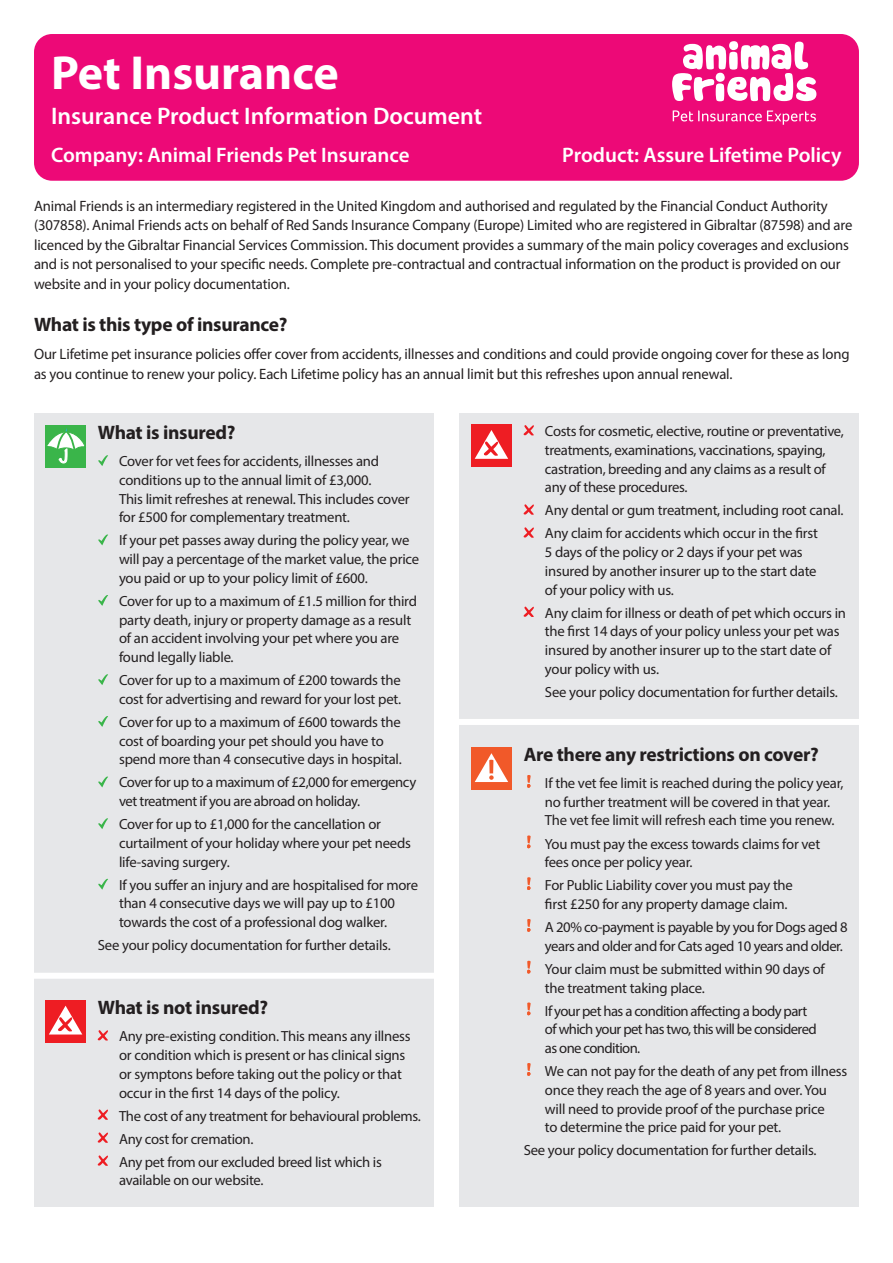
<style>
.page{position:relative;width:893px;height:1263px;background:#fff}
.page>*{position:absolute;margin:0;border:0;box-sizing:border-box;transform-origin:0 0}
.Form_title{font:700 48px "Myriad Pro";color:#fff}
.Form_sub_title{font:600 24px "Myriad Pro";color:#fff}
.Company_Product_head{font:600 21px "Myriad Pro";color:#fff}
.Cover_subhead{font:700 19.5px "Myriad Pro";letter-spacing:-.015em;color:#231f20}
.Form_intro{font:15px/19.5px "Myriad Pro";letter-spacing:-.01em;color:#231f20}
.Covered_bullets{font:14.7px/18.8px "Myriad Pro";letter-spacing:-.015em;color:#231f20}
.Covered_bullets-2{font:14.7px/18.8px "Myriad Pro";letter-spacing:-.04em;color:#231f20}
</style>
<div class="page">
<div style="left:34px;top:34px;width:825px;height:147px;background:#ed0977;border-radius:18px"></div>
<svg style="left:672px;top:41px;width:144px;height:60px"></svg>
<svg style="left:673px;top:110px;width:143px;height:15px"></svg>
<div style="left:34px;top:413px;width:399px;height:794px;background:#e6e7e9"></div>
<div style="left:45px;top:425px;width:41px;height:42px;background:#3ab54a"></div>
<svg style="left:47px;top:428px;width:38px;height:35px"></svg>
<svg style="left:98px;top:455px;width:10px;height:11px"></svg>
<svg style="left:98px;top:534px;width:10px;height:11px"></svg>
<svg style="left:98px;top:595px;width:10px;height:11px"></svg>
<svg style="left:98px;top:674px;width:10px;height:11px"></svg>
<svg style="left:98px;top:716px;width:10px;height:11px"></svg>
<svg style="left:98px;top:776px;width:10px;height:11px"></svg>
<svg style="left:98px;top:818px;width:10px;height:11px"></svg>
<svg style="left:98px;top:879px;width:10px;height:11px"></svg>
<div style="left:45px;top:1000px;width:41px;height:42px;background:#ee1d23"></div>
<svg style="left:49px;top:1006px;width:33px;height:28px"></svg>
<svg style="left:98px;top:1030px;width:10px;height:11px"></svg>
<svg style="left:98px;top:1109px;width:10px;height:11px"></svg>
<svg style="left:98px;top:1132px;width:10px;height:11px"></svg>
<svg style="left:98px;top:1155px;width:10px;height:11px"></svg>
<div style="left:460px;top:413px;width:399px;height:794px;background:#e6e7e9"></div>
<svg style="left:524px;top:425px;width:10px;height:11px"></svg>
<svg style="left:524px;top:504px;width:10px;height:11px"></svg>
<svg style="left:524px;top:527px;width:10px;height:11px"></svg>
<svg style="left:524px;top:606px;width:10px;height:11px"></svg>
<div style="left:471px;top:747px;width:41px;height:43px;background:#f15929"></div>
<svg style="left:475px;top:753px;width:33px;height:29px"></svg>
<svg style="left:527px;top:775px;width:4px;height:13px"></svg>
<svg style="left:527px;top:835px;width:4px;height:13px"></svg>
<svg style="left:527px;top:877px;width:4px;height:13px"></svg>
<svg style="left:527px;top:919px;width:4px;height:13px"></svg>
<svg style="left:527px;top:961px;width:4px;height:12px"></svg>
<svg style="left:527px;top:1002px;width:4px;height:13px"></svg>
<svg style="left:527px;top:1063px;width:4px;height:13px"></svg>
<div style="left:446px;top:719px;width:447px;height:6px;background:#fff"></div>
<div style="left:471px;top:424px;width:41px;height:43px;background:#ee1d23"></div>
<svg style="left:475px;top:430px;width:33px;height:29px"></svg>
<div style="left:0;top:973px;width:446px;height:6px;background:#fff"></div>
<p class="Form_title" style="left:51px;top:41px;width:289px">Pet Insurance</p>
<p class="Form_sub_title" style="left:51px;top:100px;width:433px">Insurance Product Information Document</p>
<p class="Company_Product_head" style="left:51px;top:141px;width:360px">Company: Animal Friends Pet Insurance</p>
<p class="Company_Product_head" style="left:562px;top:141px;width:281px">Product: Assure Lifetime Policy</p>
<p class="Form_intro" style="left:34px;top:196px;width:820px">Animal Friends is an intermediary registered in the United Kingdom and authorised and regulated by the Financial Conduct Authority (307858). Animal Friends acts on behalf of Red Sands Insurance Company (Europe) Limited who are registered in Gibraltar (87598) and are licenced by the Gibraltar Financial Services Commission. This document provides a summary of the main policy coverages and exclusions and is not personalised to your specific needs. Complete pre-contractual and contractual information on the product is provided on our website and in your policy documentation.</p>
<p class="Cover_subhead" style="left:34px;top:312px;width:255px">What is this type of insurance?</p>
<p class="Form_intro" style="left:34px;top:344px;width:817px">Our Lifetime pet insurance policies offer cover from accidents, illnesses and conditions and could provide ongoing cover for these as long as you continue to renew your policy. Each Lifetime policy has an annual limit but this refreshes upon annual renewal.</p>
<p class="Cover_subhead" style="left:98px;top:420px;width:139px">What is insured?</p>
<p class="Covered_bullets" style="left:119px;top:452px;width:292px">Cover for vet fees for accidents, illnesses and conditions up to the annual limit of £3,000.<br>This limit refreshes at renewal. This includes cover for £500 for complementary treatment.</p>
<p class="Covered_bullets" style="left:119px;top:531px;width:302px">If your pet passes away during the policy year, we will pay a percentage of the market value, the price you paid or up to your policy limit of £600.</p>
<p class="Covered_bullets" style="left:119px;top:591px;width:299px">Cover for up to a maximum of £1.5 million for third party death, injury or property damage as a result of an accident involving your pet where you are found legally liable.</p>
<p class="Covered_bullets" style="left:119px;top:671px;width:284px">Cover for up to a maximum of £200 towards the cost for advertising and reward for your lost pet.</p>
<p class="Covered_bullets" style="left:119px;top:712px;width:284px">Cover for up to a maximum of £600 towards the cost of boarding your pet should you have to spend more than 4 consecutive days in hospital.</p>
<p class="Covered_bullets" style="left:119px;top:773px;width:299px">Cover for up to a maximum of £2,000 for emergency vet treatment if you are abroad on holiday.</p>
<p class="Covered_bullets" style="left:119px;top:815px;width:293px">Cover for up to £1,000 for the cancellation or curtailment of your holiday where your pet needs life-saving surgery.</p>
<p class="Covered_bullets" style="left:119px;top:875px;width:300px">If you suffer an injury and are hospitalised for more than 4 consecutive days we will pay up to £100 towards the cost of a professional dog walker.</p>
<p class="Covered_bullets" style="left:98px;top:936px;width:294px">See your policy documentation for further details.</p>
<p class="Cover_subhead" style="left:98px;top:995px;width:172px">What is not insured?</p>
<p class="Covered_bullets" style="left:119px;top:1027px;width:293px">Any pre-existing condition. This means any illness or condition which is present or has clinical signs or symptons before taking out the policy or that occur in the first 14 days of the policy.</p>
<p class="Covered_bullets" style="left:119px;top:1106px;width:303px">The cost of any treatment for behavioural problems.</p>
<p class="Covered_bullets" style="left:119px;top:1129px;width:136px">Any cost for cremation.</p>
<p class="Covered_bullets" style="left:119px;top:1152px;width:264px">Any pet from our excluded breed list which is available on our website.</p>
<p class="Covered_bullets" style="left:545px;top:422px;width:300px">Costs for cosmetic, elective, routine or preventative, treatments, examinations, vaccinations, spaying, castration, breeding and any claims as a result of any of these procedures.</p>
<p class="Covered_bullets" style="left:545px;top:501px;width:300px">Any dental or gum treatment, including root canal.</p>
<p class="Covered_bullets" style="left:545px;top:524px;width:274px">Any claim for accidents which occur in the first 5 days of the policy or 2 days if your pet was insured by another insurer up to the start date of your policy with us.</p>
<p class="Covered_bullets" style="left:545px;top:603px;width:303px">Any claim for illness or death of pet which occurs in the first 14 days of your policy unless your pet was insured by another insurer up to the start date of your policy with us.</p>
<p class="Covered_bullets" style="left:545px;top:682px;width:294px">See your policy documentation for further details.</p>
<p class="Cover_subhead" style="left:524px;top:741px;width:297px">Are there any restrictions on cover?</p>
<p class="Covered_bullets" style="left:545px;top:773px;width:300px">If the vet fee limit is reached during the policy year, no further treatment will be covered in that year.<br>The vet fee limit will refresh each time you renew.</p>
<p class="Covered_bullets" style="left:545px;top:834px;width:277px">You must pay the excess towards claims for vet fees once per policy year.</p>
<p class="Covered_bullets" style="left:545px;top:876px;width:249px">For Public Liability cover you must pay the first £250 for any property damage claim.</p>
<p class="Covered_bullets" style="left:545px;top:917px;width:304px">A 20% co-payment is payable by you for Dogs aged 8 years and older and for Cats aged 10 years and older.</p>
<p class="Covered_bullets" style="left:545px;top:959px;width:281px">Your claim must be submitted within 90 days of the treatment taking place.</p>
<p class="Covered_bullets-2" style="left:545px;top:1001px;width:273px">If your pet has a condition affecting a body part of which your pet has two, this will be considered as one condition.</p>
<p class="Covered_bullets" style="left:545px;top:1061px;width:304px">We can not pay for the death of any pet from illness once they reach the age of 8 years and over. You will need to provide proof of the purchase price<br>to determine the price paid for your pet.</p>
<p class="Covered_bullets" style="left:524px;top:1141px;width:294px">See your policy documentation for further details.</p>
</div>
